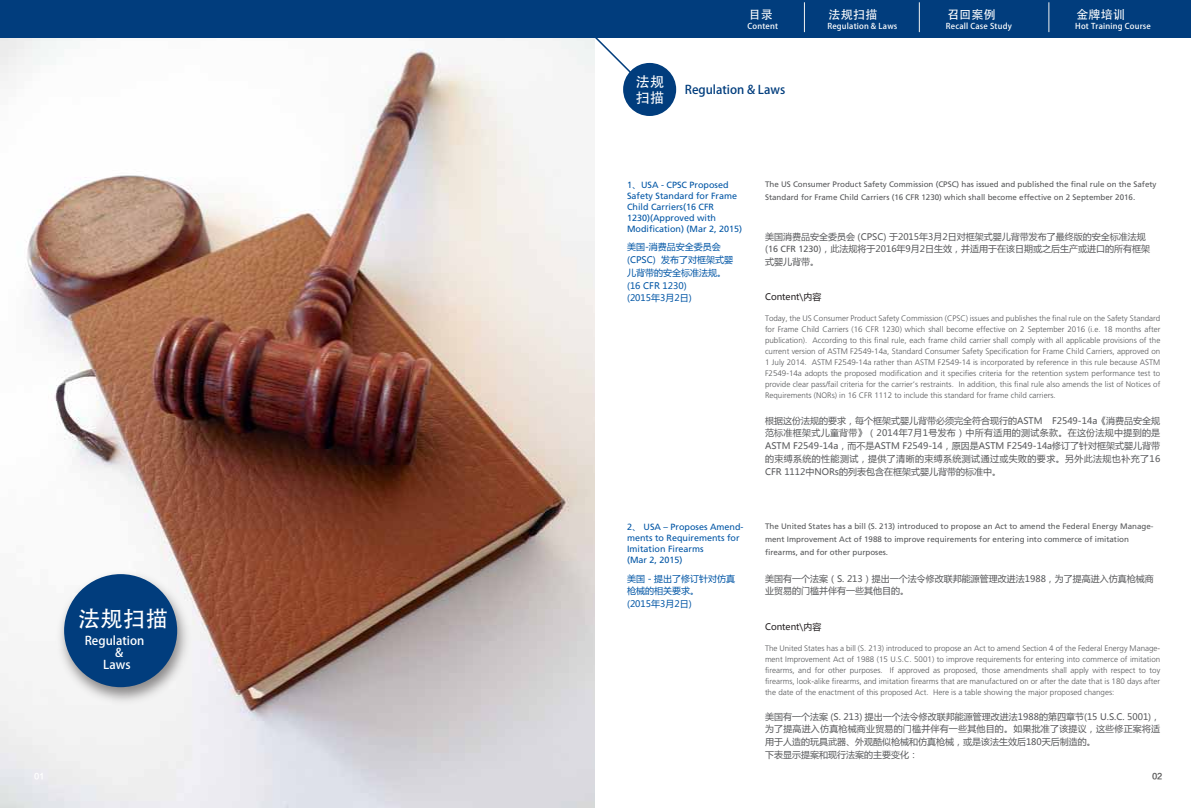
<style>
.page{position:relative;width:1191px;height:808px;background:#fff}
.page>*{position:absolute;margin:0;border:0;box-sizing:border-box;transform-origin:0 0}
.t1{font:22.1px "FZLTZCHK GBK1 0 G Bpc EUC H";color:#fff}
.t2{font:14px/16px "FZLTZCHK GBK1 0 G Bpc EUC H";color:#fff}
.t3{font:12px "FZLTCHK GBK1 0 G Bpc EUC H";color:#013d7d}
.t4{font:12px "FZLTCHK GBK1 0 G Bpc EUC H";color:#fff}
.t5{font:12px "FZLTZCHK GBK1 0 G Bpc EUC H";letter-spacing:.025em;color:#fff}
.t6{font:9px/12.8px "Microsoft Ya Hei";color:#57585a}
.t7{font:9px/10.8px "Frutiger LT Std";color:#0155a5}
.t8{font:9px/12.8px "Microsoft Ya Hei";color:#0155a5}
.t9{font:9px "Microsoft Ya Hei";color:#231f20}
.t10{font:300 8px/11px "Frutiger";color:#57585a;text-align:justify}
.t11{font:8px/12.8px "Frutiger LT Std";color:#57585a}
.t12{font:8px "FZLTZCHK GBK1 0 G Bpc EUC H";letter-spacing:.025em;color:#fff}
.t13{font:8px "FZLTZHK GBK1 0";color:#5b5b5b}
.s1{font-family:"Microsoft Ya Hei"}
.s2{font-family:"Frutiger LT Std"}
</style>
<div class="page">
<img style="left:0;top:37px;width:594px;height:771px">
<div style="left:623px;top:63px;width:53px;height:53px;background:#013d7d;border-radius:50%"></div>
<svg style="left:595px;top:37px;width:62px;height:62px"></svg>
<img style="left:51px;top:566px;width:145px;height:144px">
<div style="left:64px;top:574px;width:113px;height:113px;background:#013d7d;border-radius:50%"></div>
<div style="left:0;top:0;width:1191px;height:37px;background:#013d7d"></div>
<hr style="left:804px;top:2px;width:1px;height:30px;background:#f1f2f1">
<hr style="left:919px;top:2px;width:1px;height:30px;background:#f1f2f1">
<hr style="left:1048px;top:2px;width:1px;height:30px;background:#f1f2f1">
<h1 class="t1" style="left:78px;top:605px;width:92px">法规扫描</h1>
<h3 class="t4" style="left:85px;top:633px;width:61px">Regulation</h3>
<h3 class="t4" style="left:115px;top:645px;width:10px">&amp;</h3>
<h3 class="t4" style="left:103px;top:657px;width:29px">Laws</h3>
<h2 class="t2" style="left:636px;top:74px;width:30px">法规扫描</h2>
<h3 class="t5" style="left:749px;top:7px;width:26px">目录</h3>
<p class="t12" style="left:747px;top:22px;width:32px">Content</p>
<h3 class="t3" style="left:685px;top:82px;width:102px">Regulation &amp; Laws</h3>
<h3 class="t5" style="left:829px;top:7px;width:50px">法规扫描</h3>
<p class="t12" style="left:827px;top:22px;width:71px">Regulation &amp; Laws</p>
<h3 class="t5" style="left:947px;top:7px;width:50px">召回案例</h3>
<p class="t12" style="left:946px;top:22px;width:67px">Recall Case Study</p>
<h3 class="t5" style="left:1076px;top:7px;width:50px">金牌培训</h3>
<p class="t12" style="left:1075px;top:22px;width:77px">Hot Training Course</p>
<p class="t7" style="left:627px;top:180px;width:117px">1<span class="s1">、</span>USA - CPSC Proposed<br>Safety Standard for Frame<br>Child Carriers(16 CFR<br>1230)(Approved with<br>Modification) (Mar 2, 2015)</p>
<p class="t8" style="left:627px;top:240px;width:108px">美国-消费品安全委员会(CPSC) 发布了对框架式婴儿背带的安全标准法规。(16 CFR 1230)<br>(2015年3月2日)</p>
<p class="t7" style="left:627px;top:522px;width:118px">2<span class="s1">、</span> USA – Proposes Amend&shy;ments to Requirements for<br>Imitation Firearms<br>(Mar 2, 2015)</p>
<p class="t8" style="left:627px;top:572px;width:110px">美国 - 提出了修订针对仿真枪械的相关要求。<br>(2015年3月2日)</p>
<p class="t11" style="left:765px;top:178px;width:393px">The US Consumer Product Safety Commission (CPSC) has issued and published the final rule on the Safety<br>Standard for Frame Child Carriers (16 CFR 1230) which shall become effective on 2 September 2016.</p>
<p class="t6" style="left:765px;top:230px;width:387px">美国消费品安全委员会 (CPSC) 于2015年3月2日对框架式婴儿背带发布了最终版的安全标准法规(<span class="s2">16 CFR 1230</span>)，此法规将于2016年9月2日生效，并适用于在该日期或之后生产或进口的所有框架式婴儿背带。</p>
<p class="t9" style="left:765px;top:291px;width:58px">Content\内容</p>
<p class="t10" style="left:765px;top:313px;width:397px">Today, the US Consumer Product Safety Commission (CPSC) issues and publishes the final rule on the Safety Standard for Frame Child Carriers (16 CFR 1230) which shall become effective on 2 September 2016 (i.e. 18 months after publication). According to this final rule, each frame child carrier shall comply with all applicable provisions of the current version of ASTM F2549-14a, Standard Consumer Safety Specification for Frame Child Carriers, approved on 1 July 2014. ASTM F2549-14a rather than ASTM F2549-14 is incorporated by reference in this rule because ASTM F2549-14a adopts the proposed modification and it specifies criteria for the retention system performance test to provide clear pass/fail criteria for the carrier’s restraints. In addition, this final rule also amends the list of Notices of Requirements (NORs) in 16 CFR 1112 to include this standard for frame child carriers.</p>
<p class="t6" style="left:765px;top:414px;width:397px;text-align:justify">根据这份法规的要求，每个框架式婴儿背带必须完全符合现行的ASTM F2549-14a《消费品安全规范标准框架式儿童背带》（2014年7月1号发布）中所有适用的测试条款。在这份法规中提到的是ASTM F2549-14a，而不是ASTM F2549-14，原因是ASTM F2549-14a修订了针对框架式婴儿背带的束缚系统的性能测试，提供了清晰的束缚系统测试通过或失败的要求。另外此法规也补充了16<br>CFR 1112中NORs的列表包含在框架式婴儿背带的标准中。</p>
<p class="t11" style="left:765px;top:520px;width:390px">The United States has a bill (S. 213) introduced to propose an Act to amend the Federal Energy Manage&shy;ment Improvement Act of 1988 to improve requirements for entering into commerce of imitation firearms, and for other purposes.</p>
<p class="t6" style="left:765px;top:572px;width:390px">美国有一个法案（S. 213）提出一个法令修改联邦能源管理改进法1988，为了提高进入仿真枪械商业贸易的门槛并伴有一些其他目的。</p>
<p class="t9" style="left:765px;top:621px;width:58px">Content\内容</p>
<p class="t10" style="left:765px;top:643px;width:397px">The United States has a bill (S. 213) introduced to propose an Act to amend Section 4 of the Federal Energy Manage&shy;ment Improvement Act of 1988 (15 U.S.C. 5001) to improve requirements for entering into commerce of imitation firearms, and for other purposes. If approved as proposed, those amendments shall apply with respect to toy firearms, look-alike firearms, and imitation firearms that are manufactured on or after the date that is 180 days after the date of the enactment of this proposed Act. Here is a table showing the major proposed changes:</p>
<p class="t6" style="left:765px;top:710px;width:397px">美国有一个法案 (S. 213) 提出一个法令修改联邦能源管理改进法1988的第四章节(15 U.S.C. 5001)，为了提高进入仿真枪械商业贸易的门槛并伴有一些其他目的。如果批准了该提议，这些修正案将适用于人造的玩具武器、外观酷似枪械和仿真枪械，或是该法生效后180天后制造的。<br>下表显示提案和现行法案的主要变化：</p>
<p class="t13" style="left:1152px;top:772px;width:12px">02</p>
</div>
